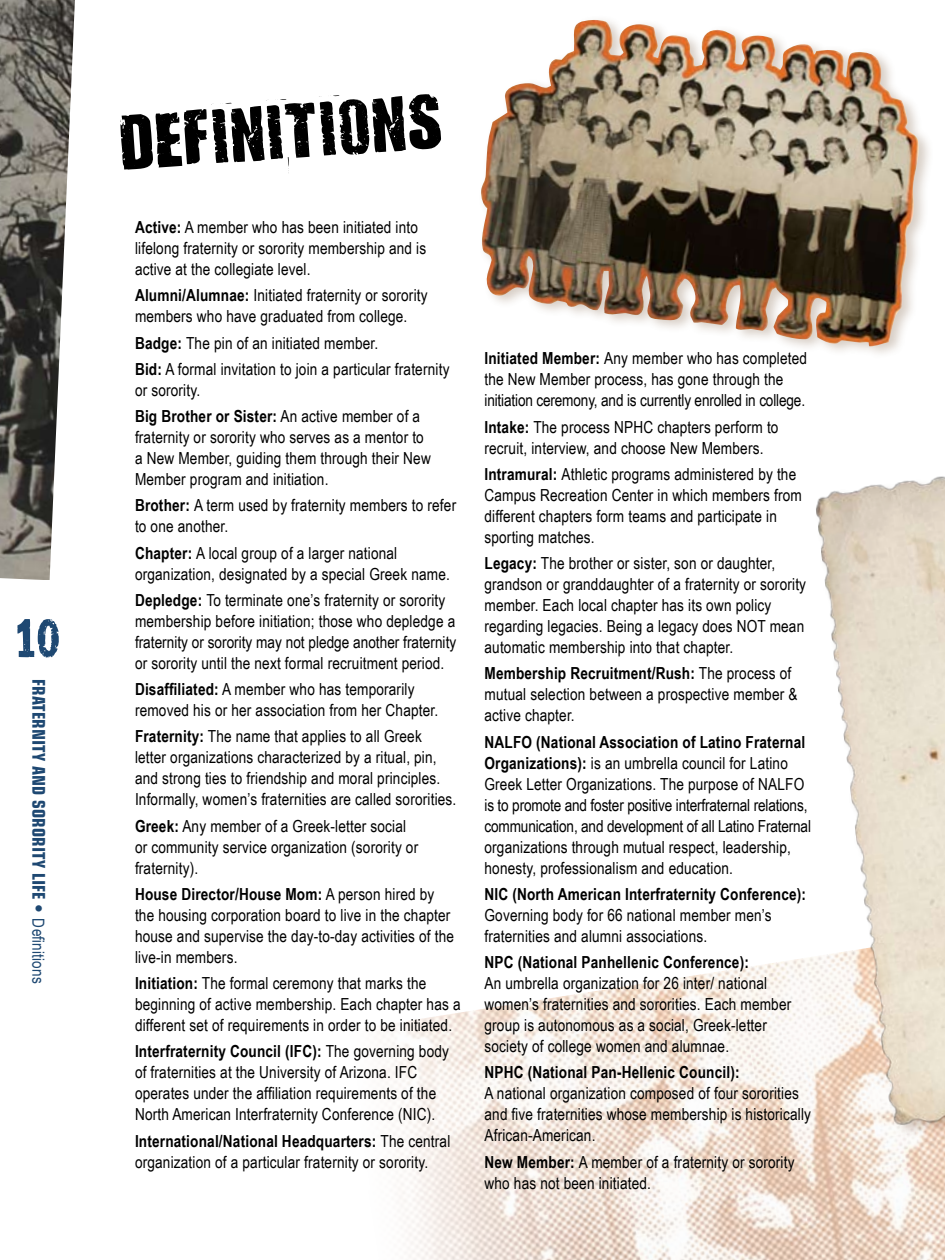
<style>
.page{position:relative;width:945px;height:1260px;background:#fff}
.page>*{position:absolute;margin:0;border:0;box-sizing:border-box;transform-origin:0 0}
.t1{font:75.25px "Pikelet Caps";color:#000}
.t2{font:52.5px "Pikelet Caps";color:#1e4872}
.t3{font:700 condensed 17.5px "Eurostile";letter-spacing:.01em;color:#1e4872}
.t4{font:16.62px/21px "Arial Narrow";letter-spacing:.01em;color:#000}
.s1{font-family:"Arial Narrow";font-weight:400;font-stretch:normal;font-size:16.62px}
.s2{font-weight:700}
</style>
<div class="page">
<img style="left:379px;top:957px;width:566px;height:303px">
<div style="left:813px;top:361px;width:132px;height:824px;background:#7b5c3f;opacity:.3"></div>
<img style="left:812px;top:460px;width:133px;height:687px">
<img style="left:0;top:0;width:75px;height:580px">
<div style="left:478px;top:14px;width:467px;height:370px;background:#fff"></div>
<img style="left:481px;top:20px;width:441px;height:326px">
<p class="t2" style="left:16px;top:606px;width:46px">10</p>
<p class="t3" style="left:49px;top:679px;width:306px;rotate:90deg">Fraternity and Sorority Life • <span class="s1">Definitions</span></p>
<p class="t1" style="left:116px;top:98px;width:326px;rotate:-4deg">definitions</p>
<p class="t4" style="left:135px;top:217px;width:293px"><span class="s2">Active:</span> A member who has been initiated into lifelong fraternity or sorority membership and is active at the collegiate level.</p>
<p class="t4" style="left:135px;top:285px;width:294px"><span class="s2">Alumni/Alumnae:</span> Initiated fraternity or sorority members who have graduated from college.</p>
<p class="t4" style="left:135px;top:330px;width:316px;line-height:26.2px"><span class="s2">Badge:</span> The pin of an initiated member.<br><span class="s2">Bid:</span> A formal invitation to join a particular fraternity</p>
<p class="t4" style="left:135px;top:377px;width:287px;line-height:26.2px">or sorority.<br><span class="s2">Big Brother or Sister:</span> An active member of a</p>
<p class="t4" style="left:135px;top:427px;width:297px">fraternity or sorority who serves as a mentor to a New Member, guiding them through their New<br>Member program and initiation.</p>
<p class="t4" style="left:135px;top:495px;width:323px"><span class="s2">Brother:</span> A term used by fraternity members to refer to one another.</p>
<p class="t4" style="left:135px;top:542px;width:316px"><span class="s2">Chapter:</span> A local group of a larger national organization, designated by a special Greek name.</p>
<p class="t4" style="left:135px;top:590px;width:323px"><span class="s2">Depledge:</span> To terminate one’s fraternity or sorority membership before initiation; those who depledge a fraternity or sorority may not pledge another fraternity or sorority until the next formal recruitment period.</p>
<p class="t4" style="left:135px;top:679px;width:305px"><span class="s2">Disaffiliated:</span> A member who has temporarily removed his or her association from her Chapter.</p>
<p class="t4" style="left:135px;top:726px;width:323px"><span class="s2">Fraternity:</span> The name that applies to all Greek letter organizations characterized by a ritual, pin, and strong ties to friendship and moral principles.<br>Informally, women’s fraternities are called sororities.</p>
<p class="t4" style="left:135px;top:815px;width:285px"><span class="s2">Greek:</span> Any member of a Greek-letter social or community service organization (sorority or fraternity).</p>
<p class="t4" style="left:135px;top:883px;width:321px"><span class="s2">House Director/House Mom:</span> A person hired by the housing corporation board to live in the chapter house and supervise the day-to-day activities of the live-in members.</p>
<p class="t4" style="left:135px;top:973px;width:327px"><span class="s2">Initiation:</span> The formal ceremony that marks the beginning of active membership. Each chapter has a different set of requirements in order to be initiated.</p>
<p class="t4" style="left:135px;top:1041px;width:316px"><span class="s2">Interfraternity Council (IFC):</span> The governing body of fraternities at the University of Arizona. IFC operates under the affiliation requirements of the North American Interfraternity Conference (NIC).</p>
<p class="t4" style="left:135px;top:1130px;width:317px"><span class="s2">International/National Headquarters:</span> The central organization of a particular fraternity or sorority.</p>
<p class="t4" style="left:485px;top:348px;width:324px"><span class="s2">Initiated Member:</span> Any member who has completed the New Member process, has gone through the initiation ceremony, and is currently enrolled in college.</p>
<p class="t4" style="left:485px;top:416px;width:296px"><span class="s2">Intake:</span> The process NPHC chapters perform to recruit, interview, and choose New Members.</p>
<p class="t4" style="left:485px;top:463px;width:319px"><span class="s2">Intramural:</span> Athletic programs administered by the Campus Recreation Center in which members from different chapters form teams and participate in sporting matches.</p>
<p class="t4" style="left:485px;top:553px;width:323px"><span class="s2">Legacy:</span> The brother or sister, son or daughter, grandson or granddaughter of a fraternity or sorority member. Each local chapter has its own policy regarding legacies. Being a legacy does NOT mean automatic membership into that chapter.</p>
<p class="t4" style="left:485px;top:663px;width:315px"><span class="s2">Membership Recruitment/Rush:</span> The process of mutual selection between a prospective member &amp; active chapter.</p>
<p class="t4" style="left:485px;top:731px;width:328px"><span class="s2">NALFO (National Association of Latino Fraternal Organizations):</span> is an umbrella council for Latino Greek Letter Organizations. The purpose of NALFO is to promote and foster positive interfraternal relations, communication, and development of all Latino Fraternal organizations through mutual respect, leadership, honesty, professionalism and education.</p>
<p class="t4" style="left:485px;top:883px;width:323px"><span class="s2">NIC (North American Interfraternity Conference):<br></span>Governing body for 66 national member men’s fraternities and alumni associations.</p>
<p class="t4" style="left:485px;top:952px;width:308px"><span class="s2">NPC (National Panhellenic Conference):<br></span>An umbrella organization for 26 inter/ national women’s fraternities and sororities. Each member group is autonomous as a social, Greek-letter society of college women and alumnae.</p>
<p class="t4" style="left:485px;top:1062px;width:328px"><span class="s2">NPHC (National Pan-Hellenic Council):<br></span>A national organization composed of four sororities and five fraternities whose membership is historically African-American.</p>
<p class="t4" style="left:485px;top:1151px;width:312px"><span class="s2">New Member:</span> A member of a fraternity or sorority who has not been initiated.</p>
</div>
